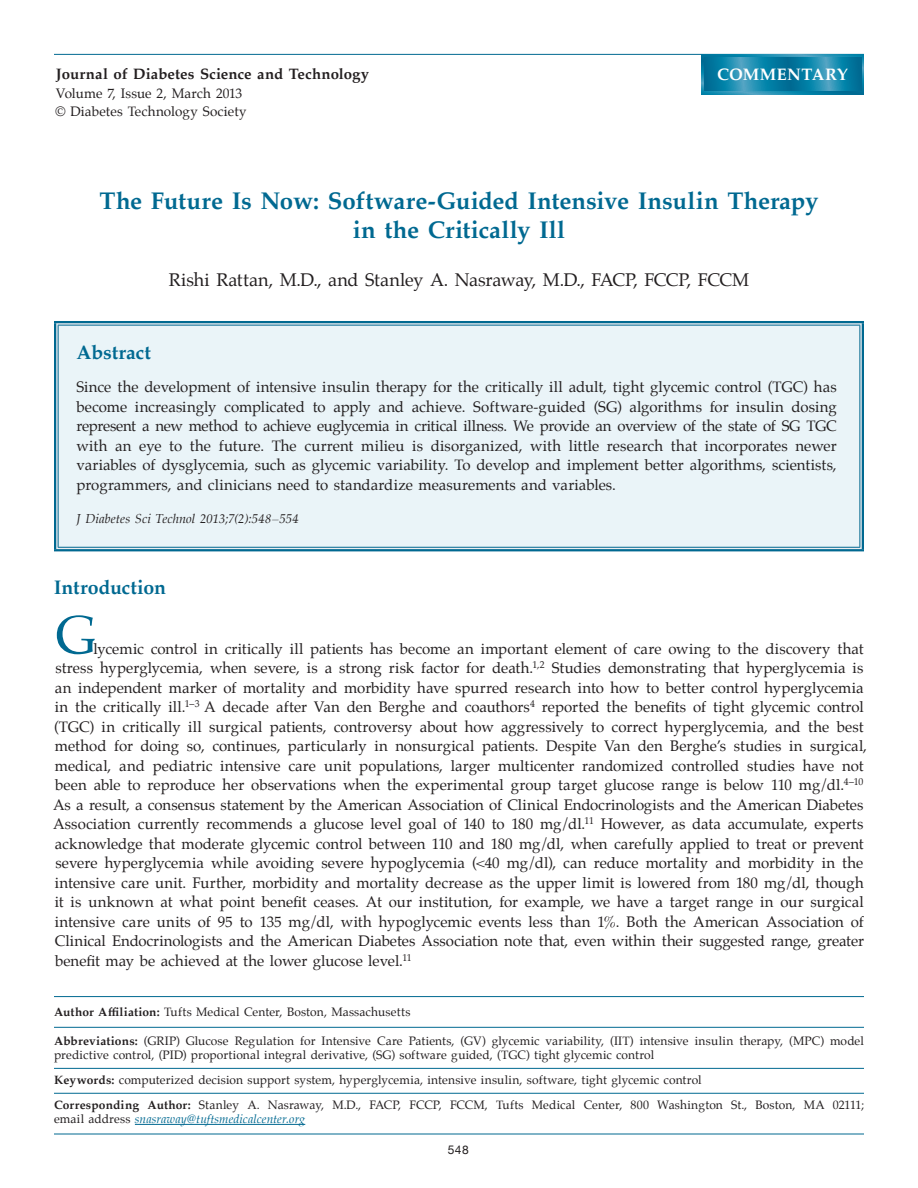
<style>
.page{position:relative;width:918px;height:1188px;background:#fff}
.page>*{position:absolute;margin:0;border:0;box-sizing:border-box;transform-origin:0 0}
.Body_Text{font:54px "Palatino";color:#006991}
.t1{font:700 24px/28.8px "Palatino";color:#006991;text-align:center}
.Subheads{font:700 19.5px "Palatino";letter-spacing:-.005em;color:#006991}
.Authors-Names{font:18px "Palatino";letter-spacing:-.01em;color:#231f20}
.t2{font:700 16.5px "Palatino";letter-spacing:.015em;color:#fff}
.Body_Text-2{font:15px/19.5px "Palatino";color:#231f20}
.Abstract_Text{font:15px/19.5px "Palatino";color:#231f20;text-align:justify}
.t3{font:700 15px "Palatino";letter-spacing:.005em;color:#231f20}
.t4{font:13.5px/18px "Palatino";letter-spacing:.005em;color:#231f20}
.Subhead2{font:italic 12.75px "Palatino";letter-spacing:.005em;color:#231f20}
.t5{font:12px/14.4px "Palatino";letter-spacing:.01em;color:#231f20}
.t6{font:12px "Helvetica Neue";color:#231f20}
.s1{font-weight:700}
.s2{font-style:italic;color:#006991}
</style>
<div class="page">
<hr style="left:54px;top:1134px;width:810px;height:1px;background:#006991">
<hr style="left:135px;top:1124px;width:170px;height:1px;background:#006991">
<hr style="left:54px;top:996px;width:810px;height:1px;background:#006991">
<hr style="left:54px;top:1027px;width:810px;height:1px;background:#006991">
<hr style="left:54px;top:1068px;width:810px;height:1px;background:#006991">
<hr style="left:54px;top:1093px;width:810px;height:1px;background:#006991">
<div style="left:56px;top:323px;width:806px;height:226px;background:#eaf4f8"></div>
<svg style="left:56px;top:323px;width:806px;height:2px;background:#a2c3d2"></svg>
<svg style="left:56px;top:325px;width:2px;height:222px"></svg>
<svg style="left:860px;top:325px;width:2px;height:222px"></svg>
<hr style="left:54px;top:547px;width:810px;height:4px;background:#ededf1">
<hr style="left:54px;top:321px;width:810px;height:2px;background:#006991">
<hr style="left:58px;top:325px;width:802px;height:1px;background:#006991">
<hr style="left:54px;top:323px;width:2px;height:226px;background:#006991">
<hr style="left:58px;top:325px;width:1px;height:222px;background:#006991">
<hr style="left:859px;top:325px;width:1px;height:222px;background:#006991">
<hr style="left:862px;top:323px;width:2px;height:226px;background:#006991">
<hr style="left:58px;top:547px;width:802px;height:1px;background:#006991">
<hr style="left:54px;top:549px;width:810px;height:2px;background:#006991">
<hr style="left:54px;top:54px;width:810px;height:1px;background:#006991">
<svg style="left:702px;top:54px;width:162px;height:40px"></svg>
<svg style="left:704px;top:57px;width:158px;height:34px;background:#1384a9"></svg>
<p class="t3" style="left:56px;top:61px;width:315px">Journal of Diabetes Science and Technology</p>
<p class="t4" style="left:55px;top:85px;width:193px">Volume 7, Issue 2, March 2013 © Diabetes Technology Society</p>
<p class="t2" style="left:717px;top:61px;width:132px">COMMENTARY</p>
<p class="t1" style="left:99px;top:186px;width:721px">The Future Is Now: Software-Guided Intensive Insulin Therapy in the Critically Ill</p>
<p class="Authors-Names" style="left:169px;top:265px;width:582px">Rishi Rattan, M.D., and Stanley A. Nasraway, M.D., FACP, FCCP, FCCM</p>
<p class="Subheads" style="left:76px;top:336px;width:76px">Abstract</p>
<p class="Abstract_Text" style="left:76px;top:377px;width:762px">Since the development of intensive insulin therapy for the critically ill adult, tight glycemic control (TGC) has become increasingly complicated to apply and achieve. Software-guided (SG) algorithms for insulin dosing represent a new method to achieve euglycemia in critical illness. We provide an overview of the state of SG TGC with an eye to the future. The current milieu is disorganized, with little research that incorporates newer variables of dysglycemia, such as glycemic variability. To develop and implement better algorithms, scientists, programmers, and clinicians need to standardize measurements and variables.</p>
<p class="Subhead2" style="left:76px;top:508px;width:224px">J Diabetes Sci Technol 2013;7(2):548–554</p>
<p class="Subheads" style="left:54px;top:570px;width:114px">Introduction</p>
<p class="Body_Text" style="left:55px;top:590px;width:43px">G</p>
<p class="Body_Text-2" style="left:53px;top:639px;width:816px;text-indent:40px">lycemic control in critically ill patients has become an important element of care owing to the discovery that stress hyperglycemia, when severe, is a strong risk factor for death.<sup>1,2</sup> Studies demonstrating that hyperglycemia is an independent marker of mortality and morbidity have spurred research into how to better control hyperglycemia in the critically ill.<sup>1–3</sup> A decade after Van den Berghe and coauthors<sup>4</sup> reported the benefits of tight glycemic control (TGC) in critically ill surgical patients, controversy about how aggressively to correct hyperglycemia, and the best method for doing so, continues, particularly in nonsurgical patients. Despite Van den Berghe’s studies in surgical, medical, and pediatric intensive care unit populations, larger multicenter randomized controlled studies have not been able to reproduce her observations when the experimental group target glucose range is below 110 mg/dl.<sup>4–10<br></sup>As a result, a consensus statement by the American Association of Clinical Endocrinologists and the American Diabetes Association currently recommends a glucose level goal of 140 to 180 mg/dl.<sup>11</sup> However, as data accumulate, experts acknowledge that moderate glycemic control between 110 and 180 mg/dl, when carefully applied to treat or prevent severe hyperglycemia while avoiding severe hypoglycemia (&lt;40 mg/dl), can reduce mortality and morbidity in the intensive care unit. Further, morbidity and mortality decrease as the upper limit is lowered from 180 mg/dl, though it is unknown at what point benefit ceases. At our institution, for example, we have a target range in our surgical intensive care units of 95 to 135 mg/dl, with hypoglycemic events less than 1%. Both the American Association of Clinical Endocrinologists and the American Diabetes Association note that, even within their suggested range, greater benefit may be achieved at the lower glucose level.<sup>11</sup></p>
<p class="t5" style="left:54px;top:1004px;width:358px"><span class="s1">Author Affiliation:</span> Tufts Medical Center, Boston, Massachusetts</p>
<p class="t5" style="left:54px;top:1033px;width:811px"><span class="s1">Abbreviations:</span> (GRIP) Glucose Regulation for Intensive Care Patients, (GV) glycemic variability, (IIT) intensive insulin therapy, (MPC) model predictive control, (PID) proportional integral derivative, (SG) software guided, (TGC) tight glycemic control</p>
<p class="t5" style="left:54px;top:1073px;width:649px"><span class="s1">Keywords:</span> computerized decision support system, hyperglycemia, intensive insulin, software, tight glycemic control</p>
<p class="t5" style="left:54px;top:1097px;width:812px"><span class="s1">Corresponding Author:</span> Stanley A. Nasraway, M.D., FACP, FCCP, FCCM, Tufts Medical Center, 800 Washington St., Boston, MA 02111; email address <span class="s2">snasraway@tuftsmedicalcenter.org</span></p>
<p class="t6" style="left:448px;top:1141px;width:22px">548</p>
</div>
